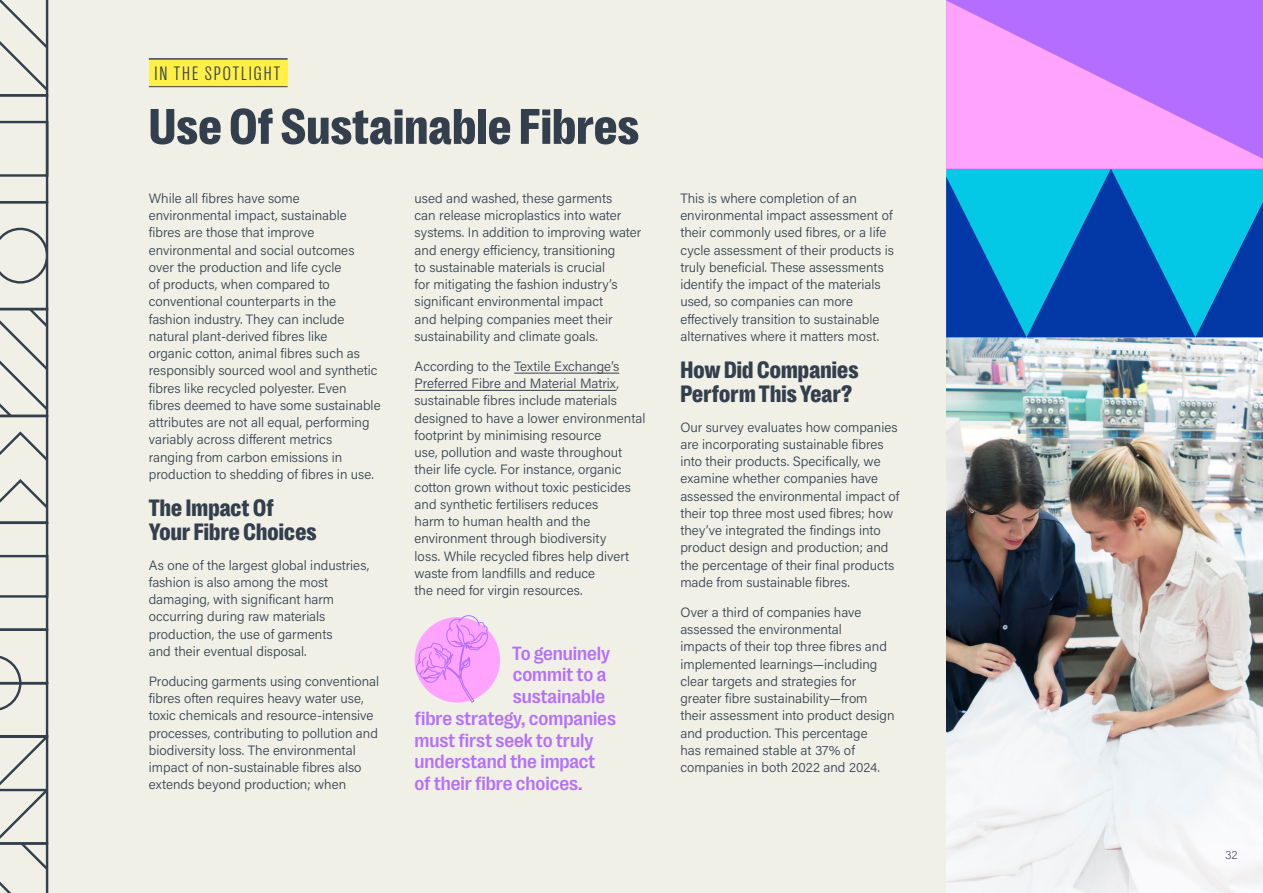
<style>
.page{position:relative;width:1263px;height:893px;background:#f0f0e6}
.page>*{position:absolute;margin:0;border:0;box-sizing:border-box;transform-origin:0 0}
.t1{font:51px "PP Right Grotesk Compact Dark";letter-spacing:.01em;color:#333f4c}
.t2{font:24px/24px "PP Right Grotesk Compact Dark";letter-spacing:.01em;color:#333f4c}
.t3{font:300 condensed 19.8px "Right Grotesk";letter-spacing:.1em;color:#333f4c}
.t4{font:500 19.5px "Right Grotesk";letter-spacing:-.005em;color:#b46eff}
.t5{font:300 13.5px/17.2px "Acumin Pro";color:#333f4c}
.t6{font:200 12px "Acumin Pro";color:#333f4c}
</style>
<div class="page">
<svg style="left:0;top:0;width:49px;height:893px"></svg>
<img style="left:946px;top:338px;width:317px;height:555px">
<div style="left:149px;top:59px;width:139px;height:27px;background:#fff046"></div>
<hr style="left:149px;top:58px;width:139px;height:2px;background:#333f4c">
<hr style="left:149px;top:86px;width:139px;height:1px;background:#333f4c">
<hr style="left:514px;top:373px;width:105px;height:1px;background:#333f4c">
<hr style="left:415px;top:390px;width:201px;height:1px;background:#333f4c">
<div style="left:415px;top:617px;width:85px;height:86px;background:#ffa3ff;border-radius:50%"></div>
<svg style="left:416px;top:615px;width:72px;height:88px"></svg>
<svg style="left:946px;top:169px;width:317px;height:168px;background:#0384c7"></svg>
<svg style="left:946px;top:0;width:317px;height:169px;background:#db89ff"></svg>
<h3 class="t3" style="left:155px;top:63px;width:127px">IN THE SPOTLIGHT</h3>
<h1 class="t1" style="left:149px;top:99px;width:492px">Use Of Sustainable Fibres</h1>
<p class="t5" style="left:149px;top:189px;width:233px">While all fibres have some environmental impact, sustainable fibres are those that improve environmental and social outcomes over the production and life cycle<br>of products, when compared to conventional counterparts in the fashion industry. They can include natural plant-derived fibres like<br>organic cotton, animal fibres such as responsibly sourced wool and synthetic fibres like recycled polyester. Even fibres deemed to have some sustainable attributes are not all equal, performing variably across different metrics<br>ranging from carbon emissions in production to shedding of fibres in use.</p>
<h2 class="t2" style="left:149px;top:495px;width:169px">The Impact Of<br>Your Fibre Choices</h2>
<p class="t5" style="left:149px;top:556px;width:222px">As one of the largest global industries, fashion is also among the most damaging, with significant harm occurring during raw materials production, the use of garments<br>and their eventual disposal.</p>
<p class="t5" style="left:149px;top:672px;width:232px">Producing garments using conventional fibres often requires heavy water use, toxic chemicals and resource-intensive processes, contributing to pollution and biodiversity loss. The environmental impact of non-sustainable fibres also extends beyond production; when</p>
<p class="t5" style="left:415px;top:189px;width:228px">used and washed, these garments<br>can release microplastics into water systems. In addition to improving water and energy efficiency, transitioning<br>to sustainable materials is crucial<br>for mitigating the fashion industry’s significant environmental impact<br>and helping companies meet their sustainability and climate goals.</p>
<p class="t5" style="left:415px;top:357px;width:232px">According to the Textile Exchange’s Preferred Fibre and Material Matrix, sustainable fibres include materials designed to have a lower environmental footprint by minimising resource<br>use, pollution and waste throughout their life cycle. For instance, organic cotton grown without toxic pesticides and synthetic fertilisers reduces<br>harm to human health and the environment through biodiversity<br>loss. While recycled fibres help divert waste from landfills and reduce<br>the need for virgin resources.</p>
<h3 class="t4" style="left:512px;top:642px;width:99px">To genuinely</h3>
<h3 class="t4" style="left:513px;top:664px;width:95px">commit to a</h3>
<h3 class="t4" style="left:513px;top:686px;width:94px">sustainable</h3>
<h3 class="t4" style="left:415px;top:707px;width:203px">fibre strategy, companies</h3>
<h3 class="t4" style="left:415px;top:729px;width:180px">must first seek to truly</h3>
<h3 class="t4" style="left:415px;top:751px;width:182px">understand the impact</h3>
<h3 class="t4" style="left:415px;top:773px;width:169px">of their fibre choices.</h3>
<p class="t5" style="left:680px;top:189px;width:215px">This is where completion of an environmental impact assessment of their commonly used fibres, or a life cycle assessment of their products is truly beneficial. These assessments identify the impact of the materials used, so companies can more effectively transition to sustainable alternatives where it matters most.</p>
<h2 class="t2" style="left:680px;top:357px;width:180px">How Did Companies<br>Perform This Year?</h2>
<p class="t5" style="left:680px;top:418px;width:221px">Our survey evaluates how companies are incorporating sustainable fibres into their products. Specifically, we examine whether companies have assessed the environmental impact of their top three most used fibres; how they’ve integrated the findings into product design and production; and the percentage of their final products made from sustainable fibres.</p>
<p class="t5" style="left:680px;top:603px;width:216px">Over a third of companies have assessed the environmental<br>impacts of their top three fibres and implemented learnings—including clear targets and strategies for greater fibre sustainability—from their assessment into product design and production. This percentage<br>has remained stable at 37% of companies in both 2022 and 2024.</p>
<p class="t6" style="left:1225px;top:847px;width:14px">32</p>
</div>
